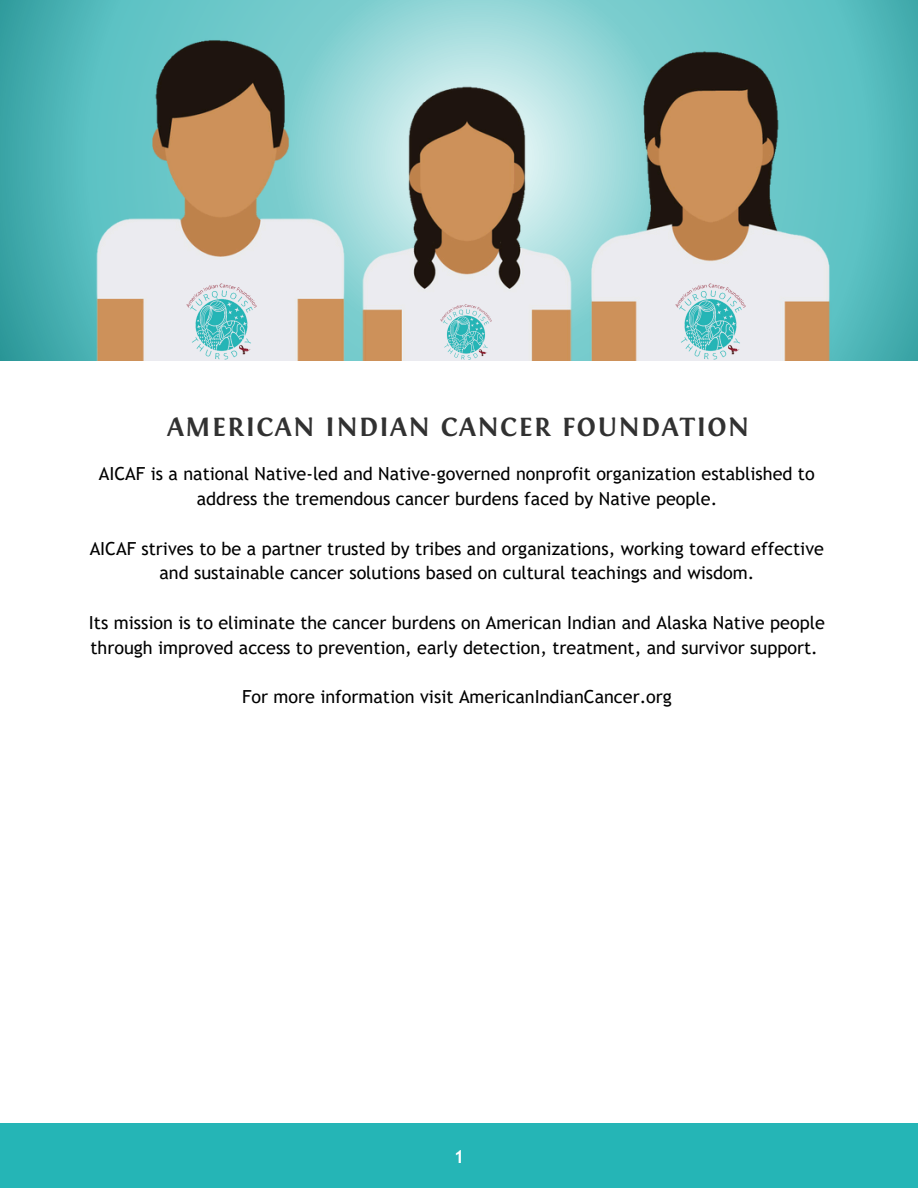
<style>
.page{position:relative;width:918px;height:1188px;background:#fff}
.page>*{position:absolute;margin:0;border:0;box-sizing:border-box;transform-origin:0 0}
.t1{font:700 27.45px "Fontin";letter-spacing:.05em;color:#000}
.t2{font:18px/24.8px "Trebuchet MS";color:#000;text-align:center}
.t3{font:700 18px "Trebuchet MS";color:#fff}
</style>
<div class="page">
<div style="left:0;top:1124px;width:918px;height:64px;background:#25b5b6"></div>
<svg style="left:0;top:0;width:918px;height:361px"></svg>
<img style="left:88px;top:26px;width:751px;height:335px">
<img style="left:182px;top:282px;width:79px;height:79px">
<img style="left:671px;top:282px;width:79px;height:79px">
<img style="left:437px;top:303px;width:58px;height:58px">
<h1 class="t1" style="left:167px;top:412px;width:584px">AMERICAN INDIAN CANCER FOUNDATION</h1>
<p class="t2" style="left:99px;top:462px;width:717px">AICAF is a national Native-led and Native-governed nonprofit organization established to address the tremendous cancer burdens faced by Native people.</p>
<p class="t2" style="left:90px;top:536px;width:736px">AICAF strives to be a partner trusted by tribes and organizations, working toward effective and sustainable cancer solutions based on cultural teachings and wisdom.</p>
<p class="t2" style="left:89px;top:610px;width:737px;text-align:left">Its mission is to eliminate the cancer burdens on American Indian and Alaska Native people through improved access to prevention, early detection, treatment, and survivor support.</p>
<p class="t2" style="left:242px;top:684px;width:431px">For more information visit AmericanIndianCancer.org</p>
<h1 class="t3" style="left:454px;top:1146px;width:12px">1</h1>
</div>
